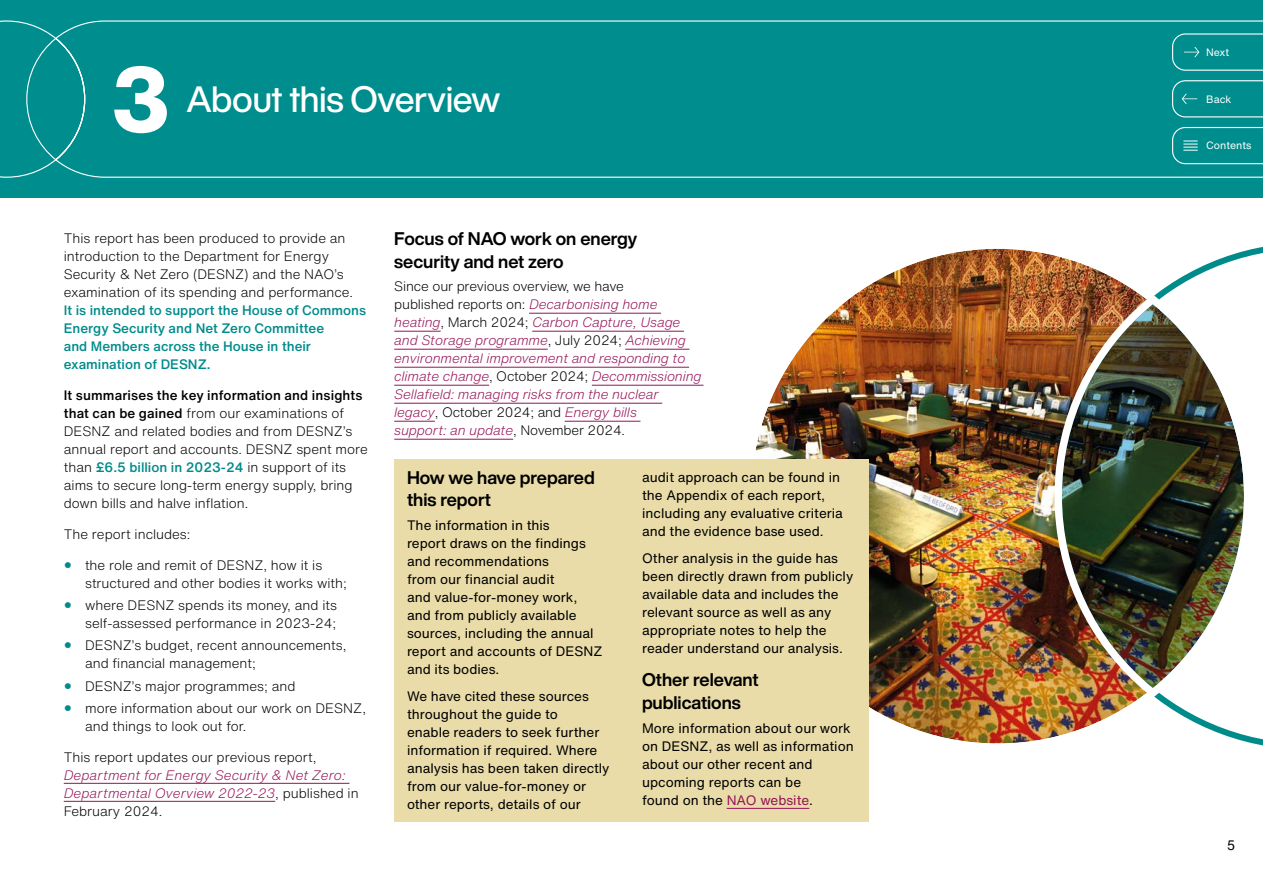
<style>
.page{position:relative;width:1263px;height:893px;background:#fff}
.page>*{position:absolute;margin:0;border:0;box-sizing:border-box;transform-origin:0 0}
.Overview_Section_Number{font:800 90px "Helvetica Now Text";color:#fff}
.Overview_Section_Title{font:500 36px "Helvetica Now Display";letter-spacing:-.015em;color:#fff}
.Overview_Head_4{font:700 18px/22.5px "Helvetica Now Display";color:#000}
.t1{font:13.5px/18px "Helvetica Now Text";color:#000}
.Overview_Body_Text{font:300 13.5px/18px "Helvetica Now Text";color:#000}
.Overview_Body_Text-2{font:italic 300 13.5px/18px "Helvetica Now Text";letter-spacing:-.01em;color:#951458}
.Overview_Bullet{font:300 13.5px/18px "Helvetica Now Text";color:#000}
.Overview_Bullet_Last{font:300 13.5px/18px "Helvetica Now Text";color:#000}
.t2{font:10.5px "Helvetica Now Text";color:#fff}
.s1{font-weight:500;color:#008b8b}
.s2{font-weight:500}
.s3{font-family:"Helvetica Neue LT Std";font-size:16.5px;color:#008b8b}
.s4{font-style:normal;color:#000}
.s5{color:#951458}
</style>
<div class="page">
<div style="left:0;top:0;width:1263px;height:198px;background:#008d8d"></div>
<svg style="left:0;top:20px;width:54px;height:158px"></svg>
<svg style="left:54px;top:20px;width:1209px;height:158px"></svg>
<hr style="left:64px;top:783px;width:285px;height:1px;background:#951458">
<hr style="left:64px;top:801px;width:211px;height:1px;background:#951458">
<hr style="left:529px;top:313px;width:132px;height:1px;background:#951458">
<hr style="left:394px;top:331px;width:47px;height:1px;background:#951458">
<hr style="left:532px;top:331px;width:152px;height:1px;background:#951458">
<hr style="left:394px;top:349px;width:154px;height:1px;background:#951458">
<hr style="left:625px;top:349px;width:64px;height:1px;background:#951458">
<hr style="left:394px;top:367px;width:295px;height:1px;background:#951458">
<hr style="left:394px;top:385px;width:95px;height:1px;background:#951458">
<hr style="left:592px;top:385px;width:111px;height:1px;background:#951458">
<hr style="left:394px;top:403px;width:268px;height:1px;background:#951458">
<hr style="left:394px;top:421px;width:41px;height:1px;background:#951458">
<hr style="left:565px;top:421px;width:75px;height:1px;background:#951458">
<hr style="left:394px;top:439px;width:119px;height:1px;background:#951458">
<img style="left:752px;top:250px;width:304px;height:492px">
<svg style="left:1056px;top:246px;width:207px;height:500px"></svg>
<img style="left:1051px;top:289px;width:204px;height:414px">
<div style="left:394px;top:460px;width:475px;height:362px;background:#e9dca9"></div>
<hr style="left:727px;top:808px;width:82px;height:1px;background:#951458">
<svg style="left:1172px;top:127px;width:91px;height:37px"></svg>
<svg style="left:1172px;top:80px;width:91px;height:37px"></svg>
<svg style="left:1172px;top:33px;width:91px;height:38px"></svg>
<h2 class="Overview_Section_Number" style="left:109px;top:32px;width:65px">3</h2>
<h2 class="Overview_Section_Title" style="left:186px;top:75px;width:315px">About this Overview</h2>
<p class="Overview_Body_Text" style="left:64px;top:229px;width:304px">This report has been produced to provide an introduction to the Department for Energy Security &amp; Net Zero (DESNZ) and the NAO’s examination of its spending and performance.<br><span class="s1">It is intended to support the House of Commons Energy Security and Net Zero Committee<br>and Members across the House in their examination of DESNZ.</span></p>
<p class="Overview_Body_Text" style="left:64px;top:386px;width:306px"><span class="s2">It summarises the key information and insights that can be gained</span> from our examinations of DESNZ and related bodies and from DESNZ’s annual report and accounts. DESNZ spent more than <span class="s1">£6.5 billion in 2023-24</span> in support of its aims to secure long-term energy supply, bring down bills and halve inflation.</p>
<p class="Overview_Body_Text" style="left:64px;top:525px;width:128px">The report includes:</p>
<p class="Overview_Bullet" style="left:85px;top:555px;width:263px;text-indent:-21px"><span class="s3">•</span> the role and remit of DESNZ, how it is structured and other bodies it works with;</p>
<p class="Overview_Bullet" style="left:64px;top:596px;width:275px;text-align:right"><span class="s3">•</span> where DESNZ spends its money, and its self‑assessed performance in 2023-24;</p>
<p class="Overview_Bullet" style="left:85px;top:636px;width:263px;text-indent:-21px"><span class="s3">•</span> DESNZ’s budget, recent announcements, and financial management;</p>
<p class="Overview_Bullet" style="left:64px;top:676px;width:233px"><span class="s3">•</span> DESNZ’s major programmes; and</p>
<p class="Overview_Bullet_Last" style="left:85px;top:698px;width:282px;text-indent:-21px"><span class="s3">•</span> more information about our work on DESNZ, and things to look out for.</p>
<p class="Overview_Body_Text-2" style="left:64px;top:747px;width:296px"><span class="s4">This report updates our previous report, </span>Department for Energy Security &amp; Net Zero:<br>Departmental Overview 2022-23<span class="s4">, published in February 2024.</span></p>
<p class="Overview_Head_4" style="left:394px;top:228px;width:245px">Focus of NAO work on energy security and net zero</p>
<p class="Overview_Body_Text-2" style="left:394px;top:277px;width:309px"><span class="s4">Since our previous overview, we have<br>published reports on:</span> Decarbonising home heating<span class="s4">, March 2024;</span> Carbon Capture, Usage and Storage programme<span class="s4">, July 2024;</span> Achieving environmental improvement and responding to climate change<span class="s4">, October 2024;</span> Decommissioning Sellafield: managing risks from the nuclear legacy<span class="s4">, October 2024; and</span> Energy bills<br>support: an update<span class="s4">, November 2024.</span></p>
<h3 class="Overview_Head_4" style="left:407px;top:466px;width:189px">How we have prepared this report</h3>
<p class="t1" style="left:407px;top:516px;width:197px">The information in this<br>report draws on the findings and recommendations<br>from our financial audit<br>and value‑for‑money work, and from publicly available sources, including the annual report and accounts of DESNZ and its bodies.</p>
<p class="t1" style="left:407px;top:686px;width:204px">We have cited these sources throughout the guide to<br>enable readers to seek further information if required. Where analysis has been taken directly from our value-for-money or other reports, details of our</p>
<p class="t1" style="left:642px;top:468px;width:202px">audit approach can be found in the Appendix of each report, including any evaluative criteria and the evidence base used.</p>
<p class="t1" style="left:642px;top:548px;width:213px">Other analysis in the guide has been directly drawn from publicly available data and includes the relevant source as well as any appropriate notes to help the reader understand our analysis.</p>
<h3 class="Overview_Head_4" style="left:642px;top:669px;width:118px">Other relevant publications</h3>
<p class="t1" style="left:642px;top:718px;width:213px">More information about our work on DESNZ, as well as information about our other recent and upcoming reports can be<br>found on the <span class="s5">NAO website</span>.</p>
<p class="t2" style="left:1206px;top:44px;width:25px">Next</p>
<p class="t2" style="left:1206px;top:91px;width:27px">Back</p>
<p class="t2" style="left:1206px;top:138px;width:47px">Contents</p>
<p class="t1" style="left:1227px;top:836px;width:10px">5</p>
</div>
